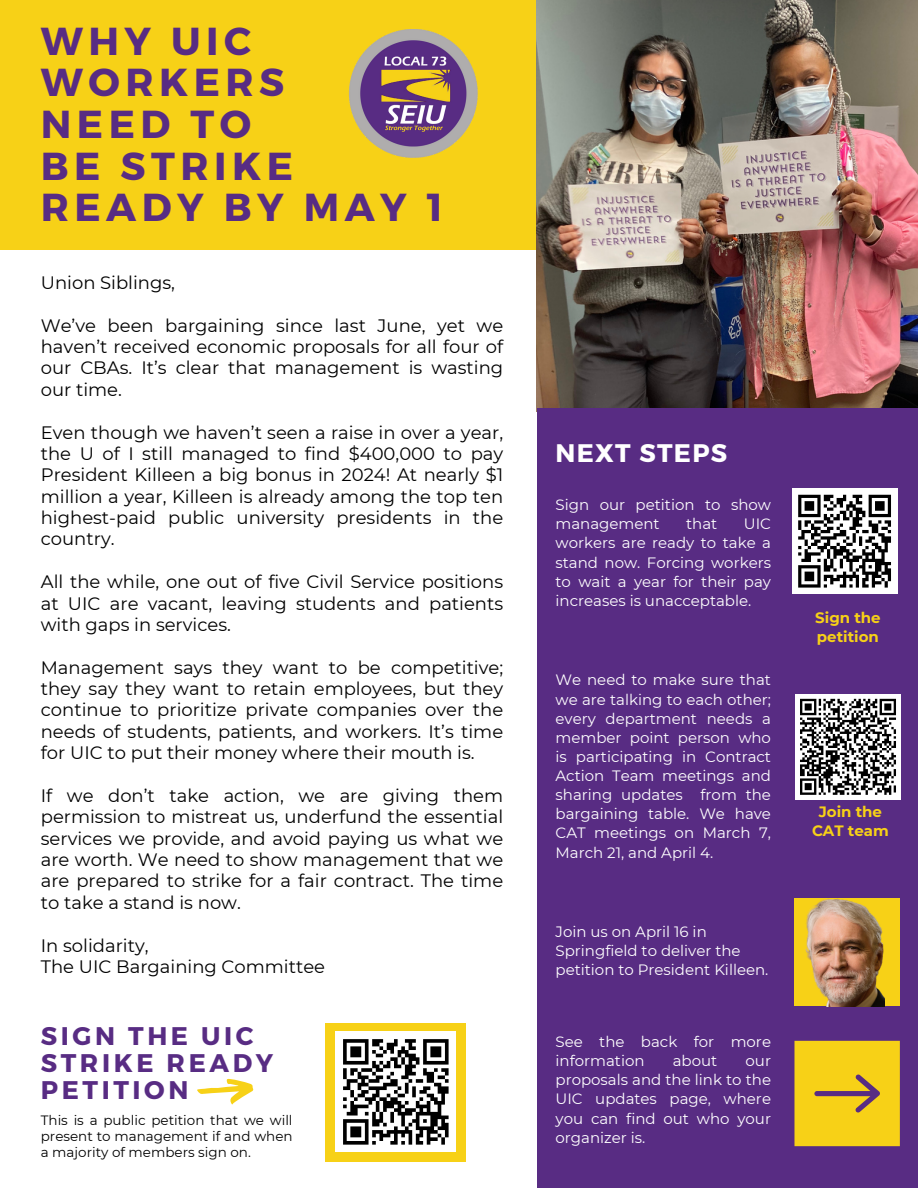
<style>
.page{position:relative;width:918px;height:1188px;background:#fff}
.page>*{position:absolute;margin:0;border:0;box-sizing:border-box;transform-origin:0 0}
.t1{font:700 39px/41.7px "Montserrat";letter-spacing:.14em;color:#582c83}
.t2{font:700 25.5px/27px "Montserrat";letter-spacing:.14em;color:#582c83}
.t3{font:700 25.35px "Montserrat";letter-spacing:.055em;color:#fff}
.t4{font:18px/21.3px "Montserrat";color:#000;text-align:justify}
.t5{font:15px/19.2px "Montserrat";color:#fff}
.t6{font:700 15px/19.2px "Montserrat";color:#f7d117;text-align:center}
.t7{font:13.5px/15.8px "Montserrat";color:#000;text-align:justify}
</style>
<div class="page">
<div style="left:0;top:0;width:609px;height:250px;background:#f7d117"></div>
<img style="left:537px;top:0;width:381px;height:408px">
<div style="left:537px;top:408px;width:381px;height:780px;background:#582c83"></div>
<div style="left:325px;top:1023px;width:141px;height:138px;background:#f7d117"></div>
<svg style="left:197px;top:1079px;width:56px;height:26px"></svg>
<div style="left:795px;top:694px;width:106px;height:106px;background:#fff"></div>
<svg style="left:800px;top:698px;width:96px;height:97px"></svg>
<div style="left:794px;top:898px;width:106px;height:108px;background:#f7d117"></div>
<img style="left:805px;top:899px;width:79px;height:107px">
<svg style="left:794px;top:1041px;width:106px;height:105px;background:#edc61d"></svg>
<img style="left:349px;top:29px;width:129px;height:129px">
<div style="left:336px;top:1032px;width:120px;height:120px;background:#fff"></div>
<svg style="left:343px;top:1039px;width:106px;height:106px"></svg>
<div style="left:792px;top:488px;width:105px;height:106px;background:#fff"></div>
<svg style="left:798px;top:494px;width:93px;height:94px"></svg>
<h3 class="t1" style="left:41px;top:18px;width:404px">WHY UIC<br>WORKERS<br>NEED TO<br>BE STRIKE<br>READY BY MAY 1</h3>
<h3 class="t4" style="left:41px;top:272px;width:136px">Union Siblings,</h3>
<h3 class="t4" style="left:41px;top:315px;width:464px">We’ve been bargaining since last June, yet we haven’t received economic proposals for all four of our CBAs. It’s clear that management is wasting our time.</h3>
<h3 class="t4" style="left:41px;top:421px;width:464px">Even though we haven’t seen a raise in over a year, the U of I still managed to find $400,000 to pay President Killeen a big bonus in 2024! At nearly $1 million a year, Killeen is already among the top ten highest-paid public university presidents in the country.</h3>
<h3 class="t4" style="left:41px;top:571px;width:464px">All the while, one out of five Civil Service positions at UIC are vacant, leaving students and patients with gaps in services.</h3>
<h3 class="t4" style="left:41px;top:657px;width:464px">Management says they want to be competitive; they say they want to retain employees, but they continue to prioritize private companies over the needs of students, patients, and workers. It’s time for UIC to put their money where their mouth is.</h3>
<h3 class="t4" style="left:41px;top:785px;width:464px">If we don’t take action, we are giving them permission to mistreat us, underfund the essential services we provide, and avoid paying us what we are worth. We need to show management that we are prepared to strike for a fair contract. The time to take a stand is now.</h3>
<h2 class="t4" style="left:41px;top:934px;width:286px">In solidarity,<br>The UIC Bargaining Committee</h2>
<h1 class="t2" style="left:41px;top:1021px;width:234px">SIGN THE UIC<br>STRIKE READY<br>PETITION</h1>
<h5 class="t7" style="left:41px;top:1113px;width:253px">This is a public petition that we will present to management if and when a majority of members sign on.</h5>
<h5 class="t3" style="left:556px;top:436px;width:173px">NEXT STEPS</h5>
<p class="t5" style="left:556px;top:495px;width:217px">Sign our petition to show management</p>
<p class="t5" style="left:686px;top:514px;width:33px">that</p>
<p class="t5" style="left:556px;top:514px;width:217px;text-align:justify;text-indent:188px">UIC workers are ready to take a stand now. Forcing workers to wait a year for their pay increases is unacceptable.</p>
<h5 class="t5" style="left:556px;top:670px;width:217px;text-align:justify">We need to make sure that we are talking to each other; every department needs a member point person who is participating in Contract Action Team meetings and sharing updates from the bargaining table. We have CAT meetings on March 7, March 21, and April 4.</h5>
<h4 class="t5" style="left:556px;top:922px;width:214px">Join us on April 16 in<br>Springfield to deliver the petition to President Killeen.</h4>
<p class="t5" style="left:556px;top:1032px;width:217px">See the back for more information</p>
<p class="t5" style="left:673px;top:1051px;width:46px">about</p>
<p class="t5" style="left:556px;top:1051px;width:217px;text-align:justify;text-indent:190px">our proposals and the link to the UIC updates page, where you can find out who your organizer is.</p>
<h5 class="t6" style="left:815px;top:608px;width:67px;text-align:left">Sign the petition</h5>
<h4 class="t6" style="left:812px;top:802px;width:78px">Join the<br>CAT team</h4>
</div>
